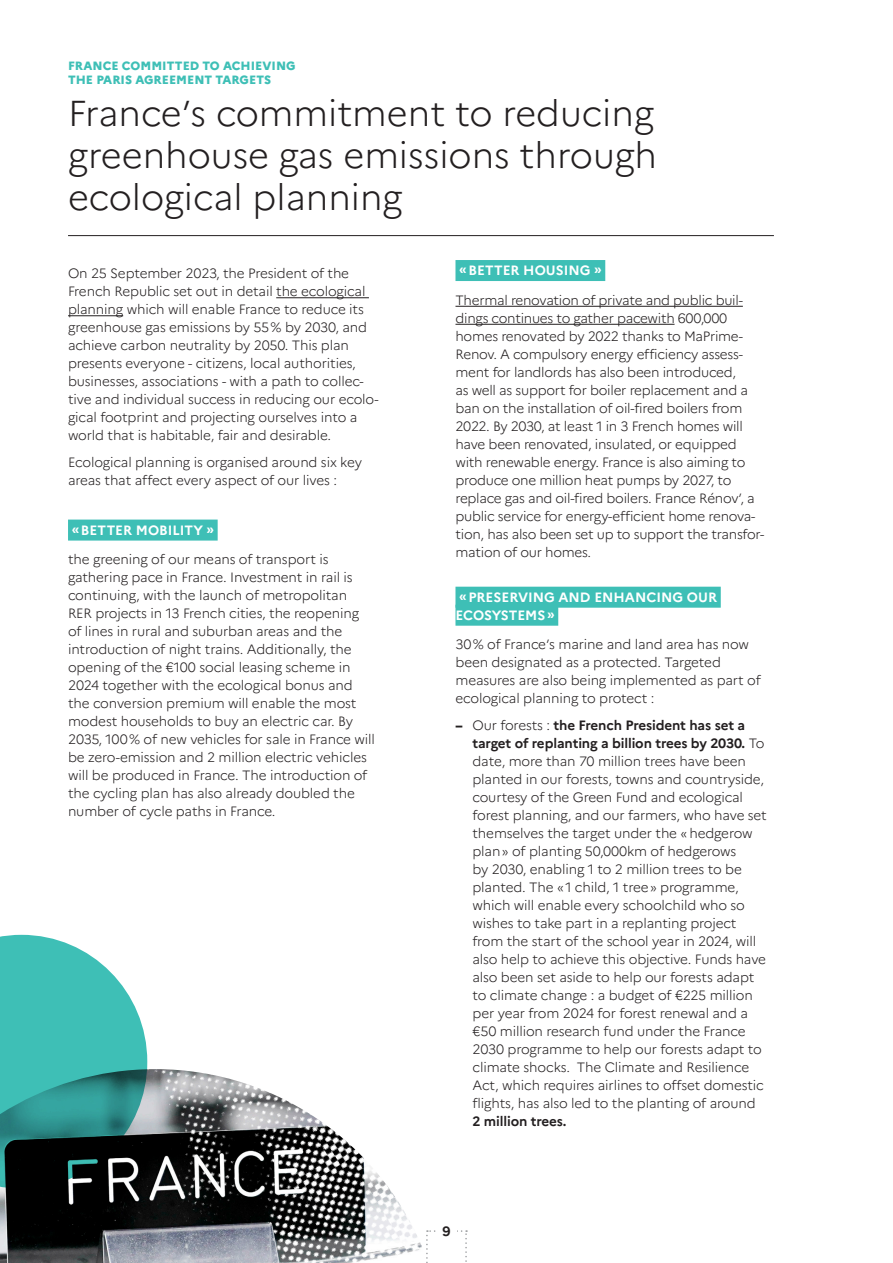
<style>
.page{position:relative;width:893px;height:1263px;background:#fff}
.page>*{position:absolute;margin:0;border:0;box-sizing:border-box;transform-origin:0 0}
.sous_titre{font:300 36px/42px "Marianne";color:#231f20;text-align:justify}
.Texte_courant{font:300 13.5px/18px "Marianne";letter-spacing:-.01em;color:#231f20}
.Style_de_paragraphe_9{font:700 13.5px/18px "Marianne";color:#fff}
.t1{font:700 13.5px "Marianne";color:#231f20}
.t2{font:800 12px/13.5px "Marianne";color:#3ebfb6}
.s1{font-weight:800}
.s2{font-weight:700}
</style>
<div class="page">
<img style="left:0;top:934px;width:468px;height:329px">
<svg style="left:0;top:935px;width:147px;height:253px;background:#459a95"></svg>
<hr style="left:68px;top:235px;width:706px;height:1px;background:#231f20">
<hr style="left:276px;top:297px;width:93px;height:1px;background:#231f20">
<hr style="left:68px;top:315px;width:55px;height:1px;background:#231f20">
<div style="left:68px;top:520px;width:150px;height:21px;background:#3ebfb6"></div>
<div style="left:455px;top:260px;width:150px;height:21px;background:#3ebfb6"></div>
<hr style="left:455px;top:306px;width:288px;height:1px;background:#231f20">
<hr style="left:455px;top:324px;width:219px;height:1px;background:#231f20">
<div style="left:455px;top:587px;width:266px;height:21px;background:#3ebfb6"></div>
<div style="left:455px;top:605px;width:103px;height:21px;background:#3ebfb6"></div>
<svg style="left:426px;top:1230px;width:41px;height:33px"></svg>
<div style="left:436px;top:1225px;width:21px;height:38px;background:#fff"></div>
<p class="t2" style="left:68px;top:59px;width:229px">FRANCE COMMITTED TO ACHIEVING<br>THE PARIS AGREEMENT TARGETS</p>
<p class="sous_titre" style="left:68px;top:92px;width:590px">France’s commitment to reducing greenhouse gas emissions through ecological planning</p>
<p class="Texte_courant" style="left:68px;top:264px;width:312px">On 25 September 2023, the President of the French Republic set out in detail the ecological planning which will enable France to reduce its greenhouse gas emissions by 55% by 2030, and achieve carbon neutrality by 2050. This plan presents everyone - citizens, local authorities, businesses, associations - with a path to collec&shy;tive and individual success in reducing our ecolo&shy;gical footprint and projecting ourselves into a world that is habitable, fair and desirable.</p>
<p class="Texte_courant" style="left:68px;top:453px;width:296px">Ecological planning is organised around six key areas that affect every aspect of our lives :</p>
<p class="Style_de_paragraphe_9" style="left:72px;top:521px;width:144px">«BETTER MOBILITY »</p>
<p class="Texte_courant" style="left:68px;top:550px;width:308px">the greening of our means of transport is gathering pace in France. Investment in rail is continuing, with the launch of metropolitan<br>RER projects in 13 French cities, the reopening of lines in rural and suburban areas and the introduction of night trains. Additionally, the opening of the €100 social leasing scheme in 2024 together with the ecological bonus and the conversion premium will enable the most modest households to buy an electric car. By 2035, 100% of new vehicles for sale in France will be zero-emission and 2 million electric vehicles will be produced in France. The introduction of the cycling plan has also already doubled the number of cycle paths in France.</p>
<p class="Style_de_paragraphe_9" style="left:459px;top:261px;width:144px">«BETTER HOUSING »</p>
<p class="Texte_courant" style="left:455px;top:291px;width:310px">Thermal renovation of private and public buil&shy;dings continues to gather pacewith 600,000 homes renovated by 2022 thanks to MaPrime-Renov. A compulsory energy efficiency assess&shy;ment for landlords has also been introduced,<br>as well as support for boiler replacement and a ban on the installation of oil-fired boilers from 2022. By 2030, at least 1 in 3 French homes will have been renovated, insulated, or equipped with renewable energy. France is also aiming to produce one million heat pumps by 2027, to replace gas and oil-fired boilers. France Rénov’, a public service for energy-efficient home renova&shy;tion, has also been set up to support the transfor&shy;mation of our homes.</p>
<p class="Style_de_paragraphe_9" style="left:455px;top:588px;width:263px">«PRESERVING AND ENHANCING OUR<br>ECOSYSTEMS»</p>
<p class="Texte_courant" style="left:455px;top:635px;width:307px">30% of France’s marine and land area has now been designated as a protected. Targeted measures are also being implemented as part of ecological planning to protect :</p>
<p class="Texte_courant" style="left:472px;top:716px;width:296px;text-indent:-17px"><span class="s1">–</span> Our forests : <span class="s2">the French President has set a target of replanting a billion trees by 2030.</span> To date, more than 70 million trees have been planted in our forests, towns and countryside, courtesy of the Green Fund and ecological forest planning, and our farmers, who have set themselves the target under the « hedgerow plan» of planting 50,000km of hedgerows<br>by 2030, enabling 1 to 2 million trees to be planted. The «1 child, 1 tree» programme, which will enable every schoolchild who so wishes to take part in a replanting project from the start of the school year in 2024, will also help to achieve this objective. Funds have also been set aside to help our forests adapt to climate change : a budget of €225 million per year from 2024 for forest renewal and a €50 million research fund under the France 2030 programme to help our forests adapt to climate shocks. The Climate and Resilience Act, which requires airlines to offset domestic flights, has also led to the planting of around <span class="s2">2 million trees.</span></p>
<p class="t1" style="left:442px;top:1223px;width:10px">9</p>
</div>
